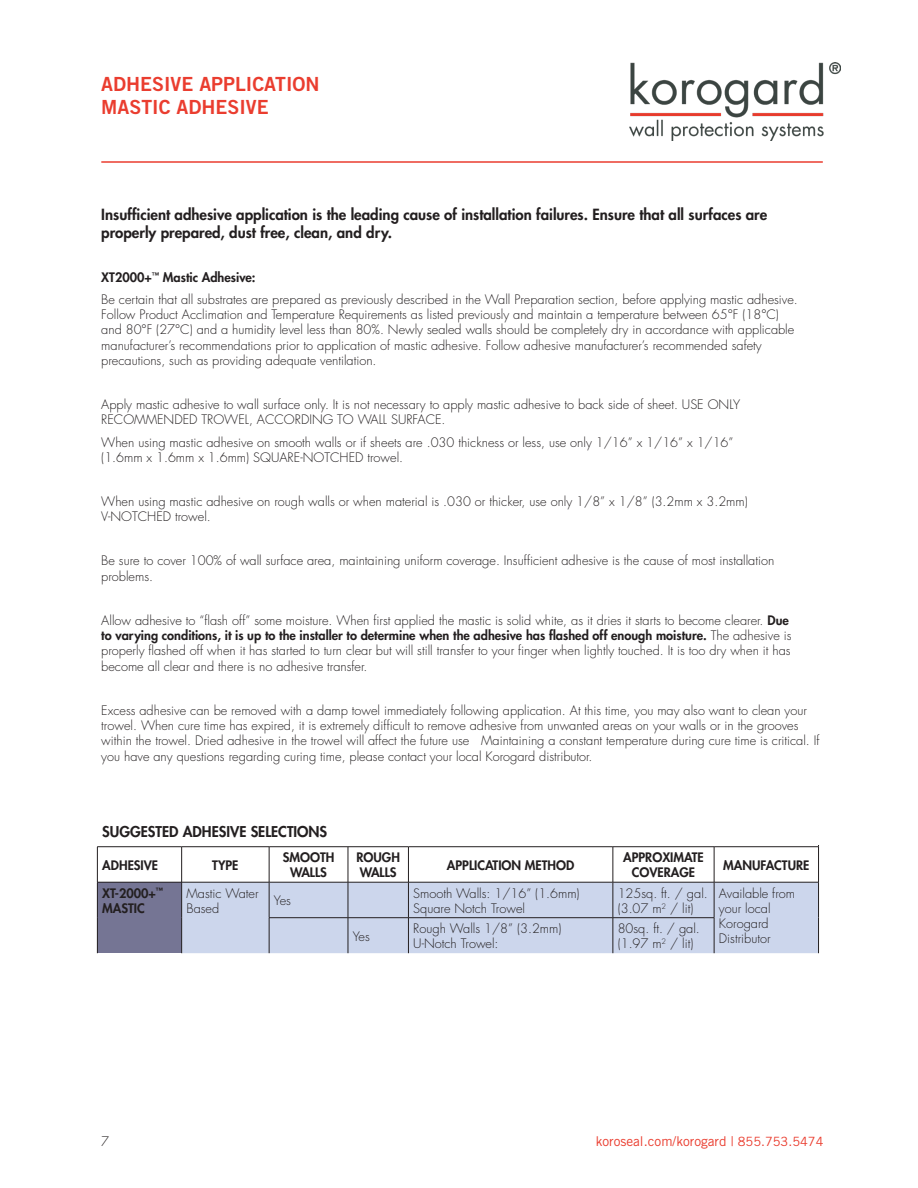
<style>
.page{position:relative;width:918px;height:1188px;background:#fff}
.page>*{position:absolute;margin:0;border:0;box-sizing:border-box;transform-origin:0 0}
.t1{font:19.5px/23.4px "Trade Gothic LT Std Bd 2";color:#ea3d2f}
.t2{font:800 15px/18px "Futura Std";color:#231f20}
.t3{font:800 14.55px "Futura Std";color:#231f20}
.t4{font:13.5px "Trade Gothic LT Std";color:#ea3d2f}
.t5{font:300 12.75px/15.3px "Futura Std";color:#231f20}
.t6{font:800 12.75px/15.3px "Futura Std";color:#231f20;text-align:center}
.s1{font-weight:800}
.s2{font-size:12.75px}
</style>
<div class="page">
<hr style="left:101px;top:161px;width:722px;height:2px;background:#ea3d2f">
<img style="left:630px;top:62px;width:210px;height:78px">
<div style="left:97px;top:882px;width:85px;height:71px;background:#757594"></div>
<div style="left:182px;top:883px;width:636px;height:70px;background:#ccd6ec"></div>
<hr style="left:818px;top:814px;width:1px;height:33px;background:#231f20">
<hr style="left:97px;top:846px;width:85px;height:1px;background:#231f20">
<hr style="left:97px;top:847px;width:1px;height:35px;background:#231f20">
<hr style="left:182px;top:846px;width:87px;height:1px;background:#231f20">
<hr style="left:181px;top:847px;width:1px;height:35px;background:#231f20">
<hr style="left:269px;top:846px;width:79px;height:1px;background:#231f20">
<hr style="left:269px;top:847px;width:1px;height:35px;background:#231f20">
<hr style="left:348px;top:846px;width:60px;height:1px;background:#231f20">
<hr style="left:348px;top:847px;width:1px;height:35px;background:#231f20">
<hr style="left:408px;top:846px;width:205px;height:1px;background:#231f20">
<hr style="left:408px;top:847px;width:1px;height:35px;background:#231f20">
<hr style="left:613px;top:846px;width:101px;height:1px;background:#231f20">
<hr style="left:613px;top:847px;width:1px;height:35px;background:#231f20">
<hr style="left:714px;top:846px;width:105px;height:1px;background:#231f20">
<hr style="left:714px;top:847px;width:1px;height:35px;background:#231f20">
<hr style="left:818px;top:847px;width:1px;height:35px;background:#231f20">
<hr style="left:97px;top:882px;width:85px;height:1px;background:#231f20">
<hr style="left:97px;top:882px;width:1px;height:36px;background:#231f20">
<hr style="left:269px;top:882px;width:1px;height:36px;background:#231f20">
<hr style="left:348px;top:882px;width:1px;height:36px;background:#231f20">
<hr style="left:408px;top:882px;width:1px;height:36px;background:#231f20">
<hr style="left:613px;top:882px;width:1px;height:36px;background:#231f20">
<hr style="left:714px;top:882px;width:1px;height:36px;background:#231f20">
<hr style="left:818px;top:882px;width:1px;height:36px;background:#231f20">
<hr style="left:97px;top:918px;width:1px;height:35px;background:#231f20">
<hr style="left:269px;top:917px;width:79px;height:1px;background:#231f20">
<hr style="left:269px;top:918px;width:1px;height:35px;background:#231f20">
<hr style="left:348px;top:917px;width:60px;height:1px;background:#231f20">
<hr style="left:348px;top:918px;width:1px;height:35px;background:#231f20">
<hr style="left:408px;top:917px;width:205px;height:1px;background:#231f20">
<hr style="left:408px;top:918px;width:1px;height:35px;background:#231f20">
<hr style="left:613px;top:917px;width:101px;height:1px;background:#231f20">
<hr style="left:613px;top:918px;width:1px;height:35px;background:#231f20">
<hr style="left:714px;top:918px;width:1px;height:35px;background:#231f20">
<hr style="left:818px;top:918px;width:1px;height:35px;background:#231f20">
<hr style="left:181px;top:882px;width:88px;height:1px;background:#231f20">
<hr style="left:181px;top:882px;width:1px;height:36px;background:#231f20">
<hr style="left:269px;top:882px;width:79px;height:1px;background:#231f20">
<hr style="left:348px;top:882px;width:60px;height:1px;background:#231f20">
<hr style="left:408px;top:882px;width:205px;height:1px;background:#231f20">
<hr style="left:613px;top:882px;width:101px;height:1px;background:#231f20">
<hr style="left:714px;top:882px;width:104px;height:1px;background:#231f20">
<hr style="left:181px;top:918px;width:1px;height:35px;background:#231f20">
<div style="left:812px;top:805px;width:60px;height:40px;background:#fff"></div>
<p class="t1" style="left:101px;top:72px;width:220px">ADHESIVE APPLICATION<br>MASTIC ADHESIVE</p>
<p class="t2" style="left:101px;top:205px;width:668px">Insufficient adhesive application is the leading cause of installation failures. Ensure that all surfaces are properly prepared, dust free, clean, and dry.</p>
<p class="t6" style="left:101px;top:269px;width:156px">XT2000+<sup>™</sup> Mastic Adhesive:</p>
<p class="t5" style="left:101px;top:292px;width:698px">Be certain that all substrates are prepared as previously described in the Wall Preparation section, before applying mastic adhesive.<br>Follow Product Acclimation and Temperature Requirements as listed previously and maintain a temperature between 65°F (18°C) and 80°F (27°C) and a humidity level less than 80%. Newly sealed walls should be completely dry in accordance with applicable manufacturer’s recommendations prior to application of mastic adhesive. Follow adhesive manufacturer’s recommended safety precautions, such as providing adequate ventilation.</p>
<p class="t5" style="left:101px;top:397px;width:640px">Apply mastic adhesive to wall surface only. It is not necessary to apply mastic adhesive to back side of sheet. USE ONLY<br>RECOMMENDED TROWEL, ACCORDING TO WALL SURFACE.</p>
<p class="t5" style="left:101px;top:435px;width:634px">When using mastic adhesive on smooth walls or if sheets are .030 thickness or less, use only 1/16” x 1/16” x 1/16” (1.6mm x 1.6mm x 1.6mm) SQUARE-NOTCHED trowel.</p>
<p class="t5" style="left:101px;top:494px;width:648px">When using mastic adhesive on rough walls or when material is .030 or thicker, use only 1/8” x 1/8” (3.2mm x 3.2mm)<br>V-NOTCHED trowel.</p>
<p class="t5" style="left:101px;top:553px;width:675px">Be sure to cover 100% of wall surface area, maintaining uniform coverage. Insufficient adhesive is the cause of most installation problems.</p>
<p class="t5" style="left:101px;top:613px;width:692px">Allow adhesive to “flash off” some moisture. When first applied the mastic is solid white, as it dries it starts to become clearer. <span class="s1">Due to varying conditions, it is up to the installer to determine when the adhesive has flashed off enough moisture.</span> The adhesive is properly flashed off when it has started to turn clear but will still transfer to your finger when lightly touched. It is too dry when it has become all clear and there is no adhesive transfer.</p>
<p class="t5" style="left:101px;top:703px;width:720px">Excess adhesive can be removed with a damp towel immediately following application. At this time, you may also want to clean your trowel. When cure time has expired, it is extremely difficult to remove adhesive from unwanted areas on your walls or in the grooves within the trowel. Dried adhesive in the trowel will affect the future use Maintaining a constant temperature during cure time is critical. If you have any questions regarding curing time, please contact your local Korogard distributor.</p>
<p class="t3" style="left:102px;top:822px;width:227px">SUGGESTED ADHESIVE SELECTIONS</p>
<p class="t6" style="left:102px;top:857px;width:57px">ADHESIVE</p>
<p class="t6" style="left:212px;top:857px;width:28px">TYPE</p>
<p class="t6" style="left:283px;top:850px;width:53px">SMOOTH<br>WALLS</p>
<p class="t6" style="left:356px;top:850px;width:45px;text-align:left">ROUGH<br>WALLS</p>
<p class="t6" style="left:447px;top:857px;width:129px">APPLICATION METHOD</p>
<p class="t6" style="left:623px;top:850px;width:82px">APPROXIMATE<br>COVERAGE</p>
<p class="t6" style="left:723px;top:857px;width:88px">MANUFACTURE</p>
<p class="t6" style="left:102px;top:885px;width:63px;text-align:left">XT-2000+<sup>™<br></sup>MASTIC</p>
<p class="t5" style="left:186px;top:886px;width:74px">Mastic Water<br>Based</p>
<p class="t5" style="left:274px;top:893px;width:19px">Yes</p>
<p class="t5" style="left:413px;top:886px;width:168px">Smooth Walls: 1/16” (1.6mm)<br>Square Notch Trowel</p>
<p class="t5" style="left:618px;top:886px;width:92px">125sq. ft. / gal. (3.07 m<sup>2</sup> / lit)</p>
<p class="t5" style="left:719px;top:886px;width:78px">Available from your local<br>Korogard</p>
<p class="t5" style="left:353px;top:929px;width:19px">Yes</p>
<p class="t5" style="left:719px;top:932px;width:53px">Distributor</p>
<p class="t5" style="left:413px;top:921px;width:150px">Rough Walls 1/8” (3.2mm)<br>U-Notch Trowel:</p>
<p class="t5" style="left:618px;top:921px;width:84px">80sq. ft. / gal. (1.97 m<sup>2</sup> / lit)</p>
<p class="t5" style="left:101px;top:1134px;width:9px">7</p>
<p class="t4" style="left:596px;top:1133px;width:229px">koroseal.com/korogard | <span class="s2">855.753.5474</span></p>
</div>
